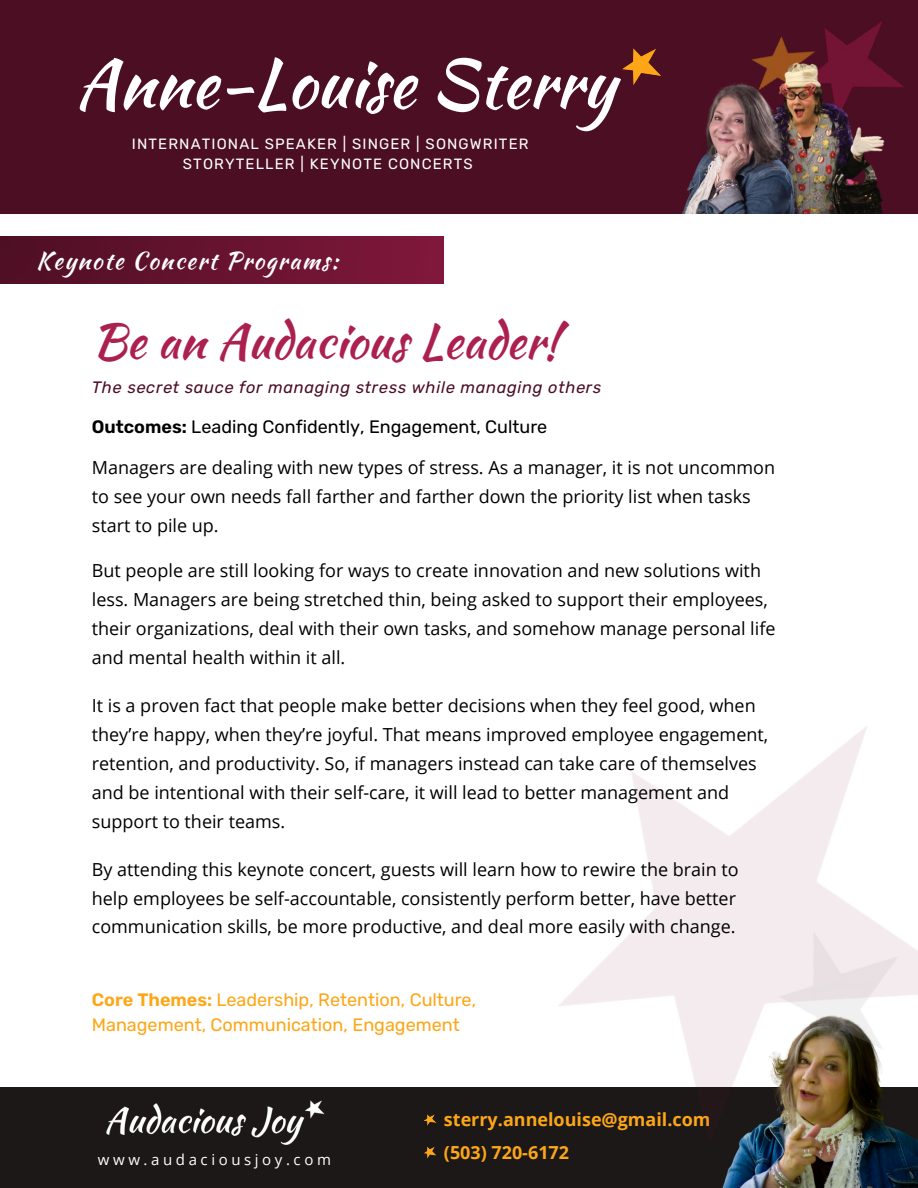
<style>
.page{position:relative;width:918px;height:1188px;background:#4c0e23}
.page>*{position:absolute;margin:0;border:0;box-sizing:border-box;transform-origin:0 0}
.t1{font:66.9px "Kaushan Script";color:#fff}
.t2{font:48px "Kaushan Script";color:#ac2050}
.t3{font:24px "Kaushan Script";letter-spacing:.06em;color:#fff}
.t4{font:18px/29px "Open Sans";color:#000}
.t5{font:18px/24.8px "Rubik";color:#fda617}
.t6{font:18px "Rubik";color:#000}
.t7{font:700 18px "Open Sans";color:#fda617}
.t8{font:italic 16.5px "Rubik";letter-spacing:.04em;color:#4c0e23}
.t9{font:15px "Open Sans";letter-spacing:.24em;color:#fff}
.t10{font:14.85px "Rubik";letter-spacing:.075em;color:#fff}
.s1{font-weight:600}
</style>
<div class="page">
<img style="left:776px;top:21px;width:129px;height:67px">
<img style="left:752px;top:48px;width:150px;height:166px">
<img style="left:794px;top:97px;width:37px;height:117px">
<img style="left:681px;top:78px;width:113px;height:136px">
<div style="left:0;top:214px;width:918px;height:884px;background:#fff"></div>
<img style="left:622px;top:48px;width:39px;height:37px">
<div style="left:0;top:1087px;width:918px;height:101px;background:#1c1818"></div>
<img style="left:106px;top:1100px;width:219px;height:45px">
<div style="left:0;top:237px;width:444px;height:47px;background:linear-gradient(to right,#4e0e24,#80183c)"></div>
<img style="left:424px;top:726px;width:494px;height:462px">
<img style="left:724px;top:881px;width:194px;height:230px">
<p class="t1" style="left:76px;top:35px;width:541px">Anne-Louise Sterry</p>
<p class="t10" style="left:132px;top:135px;width:398px">INTERNATIONAL SPEAKER | SINGER | SONGWRITER</p>
<p class="t10" style="left:183px;top:155px;width:291px">STORYTELLER | KEYNOTE CONCERTS</p>
<p class="t3" style="left:36px;top:243px;width:304px">Keynote Concert Programs:</p>
<p class="t2" style="left:92px;top:306px;width:469px">Be an Audacious Leader!</p>
<p class="t8" style="left:92px;top:377px;width:511px">The secret sauce for managing stress while managing others</p>
<p class="t6" style="left:92px;top:416px;width:457px"><span class="s1">Outcomes:</span> Leading Confidently, Engagement, Culture</p>
<p class="t4" style="left:92px;top:453px;width:685px">Managers are dealing with new types of stress. As a manager, it is not uncommon to see your own needs fall farther and farther down the priority list when tasks start to pile up.</p>
<p class="t4" style="left:92px;top:556px;width:685px">But people are still looking for ways to create innovation and new solutions with less. Managers are being stretched thin, being asked to support their employees, their organizations, deal with their own tasks, and somehow manage personal life and mental health within it all.</p>
<p class="t4" style="left:92px;top:691px;width:678px">It is a proven fact that people make better decisions when they feel good, when they’re happy, when they’re joyful. That means improved employee engagement, retention, and productivity. So, if managers instead can take care of themselves and be intentional with their self-care, it will lead to better management and support to their teams.</p>
<p class="t4" style="left:92px;top:854px;width:648px">By attending this keynote concert, guests will learn how to rewire the brain to help employees be self-accountable, consistently perform better, have better communication skills, be more productive, and deal more easily with change.</p>
<p class="t5" style="left:92px;top:988px;width:386px"><span class="s1">Core Themes:</span> Leadership, Retention, Culture,<br>Management, Communication, Engagement</p>
<p class="t9" style="left:98px;top:1149px;width:235px">www.audaciousjoy.com</p>
<p class="t7" style="left:444px;top:1107px;width:268px">sterry.annelouise@gmail.com</p>
<p class="t7" style="left:444px;top:1140px;width:127px">(503) 720-6172</p>
</div>
